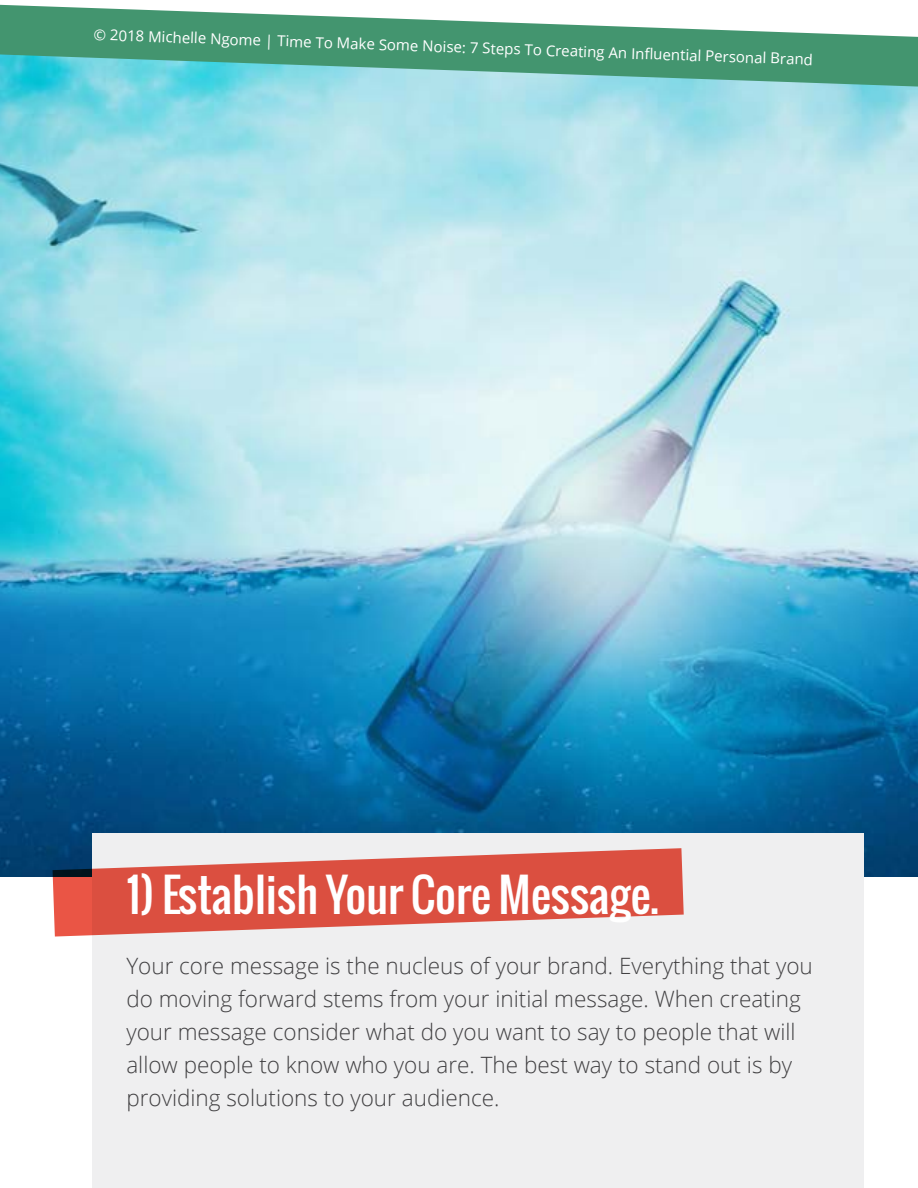
<style>
.page{position:relative;width:918px;height:1188px;background:#fff}
.page>*{position:absolute;margin:0;border:0;box-sizing:border-box;transform-origin:0 0}
.t1{font:45px "Oswald";color:#fff}
.t2{font:300 22.5px/33px "Open Sans";color:#414042}
.t3{font:15px "Open Sans";color:#fff}
</style>
<div class="page">
<img style="left:0;top:87px;width:918px;height:790px">
<div style="left:93px;top:834px;width:771px;height:354px;background:#efeff0"></div>
<svg style="left:53px;top:848px;width:631px;height:89px;fill:#db4f40"></svg>
<svg style="left:0;top:5px;width:918px;height:82px;fill:#43956f"></svg>
<p class="t3" style="left:94px;top:24px;width:721px;rotate:2deg">© 2018 Michelle Ngome | Time To Make Some Noise: 7 Steps To Creating An Infl uential Personal Brand</p>
<h1 class="t1" style="left:126px;top:860px;width:534px">1) Establish Your Core Message.</h1>
<p class="t2" style="left:126px;top:948px;width:688px">Your core message is the nucleus of your brand. Everything that you do moving forward stems from your initial message. When creating your message consider what do you want to say to people that will allow people to know who you are. The best way to stand out is by providing solutions to your audience.</p>
</div>
